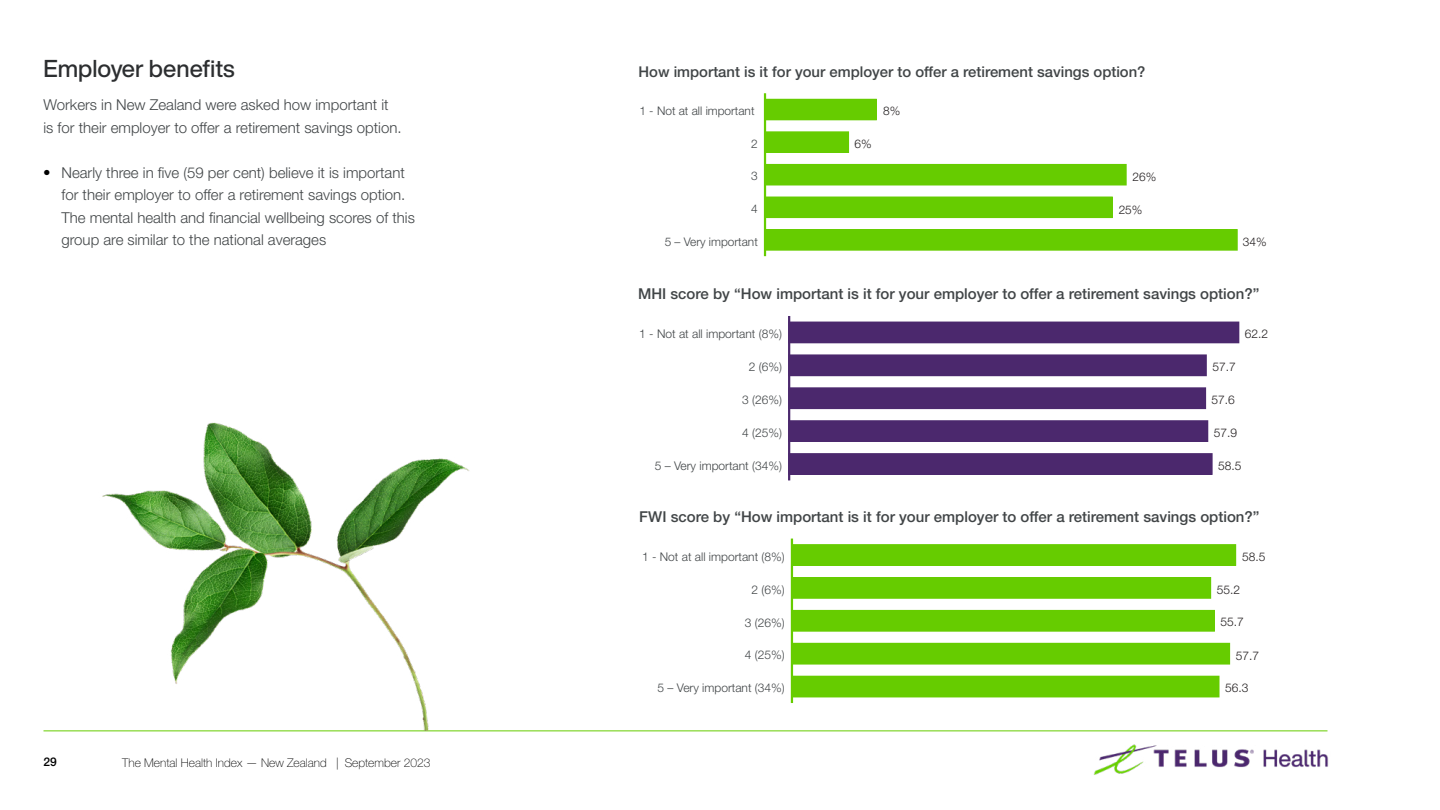
<style>
.page{position:relative;width:1440px;height:810px;background:#fff}
.page>*{position:absolute;margin:0;border:0;box-sizing:border-box;transform-origin:0 0}
.t1{font:500 24px "Helvetica Now Display";color:#2c2e30}
.t2{font:300 15px/22.5px "Helvetica Neue LT Std";color:#414547}
.t3{font:500 15px "Helvetica Neue LT Std";color:#414547}
.t4{font:500 14.85px "Helvetica Neue LT Std";color:#414547}
.t5{font:300 12px "Helvetica Neue LT Std";color:#414547}
.t6{font:100 12px "Helvetica Neue LT Std";color:#000}
.t7{font:300 12px "Helvetica Neue LT Std";color:#231f20}
.t8{font:500 12px "Helvetica Neue LT Std";color:#000}
.t9{font:300 11.85px "Helvetica Neue LT Std";color:#414547}
.t10{font:300 11.85px "Helvetica Neue LT Std";color:#231f20}
</style>
<div class="page">
<img style="left:1093px;top:744px;width:236px;height:31px">
<hr style="left:44px;top:730px;width:1284px;height:1px;background:#6c0">
<hr style="left:764px;top:93px;width:2px;height:163px;background:#6c0">
<div style="left:765px;top:100px;width:111px;height:20px;background:#6c0"></div>
<div style="left:764px;top:99px;width:113px;height:21px;border:1px solid #6c0"></div>
<div style="left:765px;top:132px;width:83px;height:20px;background:#6c0"></div>
<div style="left:764px;top:131px;width:85px;height:22px;border:1px solid #6c0"></div>
<div style="left:765px;top:165px;width:361px;height:20px;background:#6c0"></div>
<div style="left:764px;top:164px;width:363px;height:21px;border:1px solid #6c0"></div>
<div style="left:765px;top:197px;width:347px;height:20px;background:#6c0"></div>
<div style="left:764px;top:197px;width:349px;height:21px;border:1px solid #6c0"></div>
<div style="left:765px;top:230px;width:472px;height:20px;background:#6c0"></div>
<div style="left:764px;top:229px;width:474px;height:22px;border:1px solid #6c0"></div>
<hr style="left:788px;top:316px;width:2px;height:164px;background:#4b286d">
<div style="left:789px;top:322px;width:450px;height:21px;background:#4b286d"></div>
<div style="left:789px;top:355px;width:417px;height:20px;background:#4b286d"></div>
<div style="left:788px;top:354px;width:419px;height:22px;border:2px solid #4b286d"></div>
<div style="left:789px;top:388px;width:416px;height:20px;background:#4b286d"></div>
<div style="left:788px;top:387px;width:418px;height:22px;border:2px solid #4b286d"></div>
<div style="left:789px;top:421px;width:419px;height:20px;background:#4b286d"></div>
<div style="left:788px;top:420px;width:420px;height:22px;border:2px solid #4b286d"></div>
<div style="left:789px;top:454px;width:423px;height:20px;background:#4b286d"></div>
<div style="left:788px;top:453px;width:425px;height:22px;border:2px solid #4b286d"></div>
<hr style="left:791px;top:539px;width:2px;height:164px;background:#6c0">
<div style="left:792px;top:545px;width:443px;height:20px;background:#6c0"></div>
<div style="left:791px;top:544px;width:445px;height:22px;border:2px solid #6c0"></div>
<div style="left:792px;top:578px;width:418px;height:20px;background:#6c0"></div>
<div style="left:791px;top:577px;width:420px;height:22px;border:2px solid #6c0"></div>
<div style="left:792px;top:611px;width:422px;height:20px;background:#6c0"></div>
<div style="left:791px;top:610px;width:424px;height:22px;border:2px solid #6c0"></div>
<div style="left:792px;top:644px;width:437px;height:20px;background:#6c0"></div>
<div style="left:791px;top:643px;width:439px;height:22px;border:2px solid #6c0"></div>
<div style="left:792px;top:676px;width:427px;height:21px;background:#6c0"></div>
<img style="left:102px;top:422px;width:368px;height:308px">
<h1 class="t1" style="left:44px;top:52px;width:193px">Employer benefits</h1>
<p class="t2" style="left:44px;top:93px;width:360px">Workers in New Zealand were asked how important it is for their employer to offer a retirement savings option.</p>
<p class="t2" style="left:62px;top:161px;width:355px;text-indent:-18px"><sup>•</sup> Nearly three in five (59 per cent) believe it is important for their employer to offer a retirement savings option.<br>The mental health and financial wellbeing scores of this group are similar to the national averages</p>
<p class="t8" style="left:44px;top:755px;width:15px">29</p>
<p class="t6" style="left:122px;top:755px;width:310px">The Mental Health Index — New Zealand | September 2023</p>
<p class="t4" style="left:638px;top:63px;width:509px">How important is it for your employer to offer a retirement savings option?</p>
<p class="t9" style="left:639px;top:104px;width:117px">1 - Not at all important</p>
<p class="t10" style="left:883px;top:104px;width:19px">8%</p>
<p class="t9" style="left:751px;top:136px;width:8px">2</p>
<p class="t10" style="left:855px;top:136px;width:19px">6%</p>
<p class="t9" style="left:751px;top:169px;width:8px">3</p>
<p class="t9" style="left:751px;top:202px;width:8px">4</p>
<p class="t10" style="left:1133px;top:169px;width:25px">26%</p>
<p class="t10" style="left:1119px;top:202px;width:25px">25%</p>
<p class="t9" style="left:665px;top:234px;width:95px">5 – Very important</p>
<p class="t10" style="left:1243px;top:234px;width:25px">34%</p>
<p class="t3" style="left:638px;top:285px;width:623px">MHI score by “How important is it for your employer to offer a retirement savings option?”</p>
<p class="t5" style="left:639px;top:327px;width:144px">1 - Not at all important (8%)</p>
<p class="t5" style="left:749px;top:360px;width:35px">2 (6%)</p>
<p class="t5" style="left:742px;top:392px;width:41px">3 (26%)</p>
<p class="t5" style="left:742px;top:425px;width:41px">4 (25%)</p>
<p class="t7" style="left:1245px;top:327px;width:25px">62.2</p>
<p class="t7" style="left:1212px;top:359px;width:25px">57.7</p>
<p class="t7" style="left:1212px;top:392px;width:25px">57.6</p>
<p class="t7" style="left:1214px;top:425px;width:25px">57.9</p>
<p class="t5" style="left:655px;top:458px;width:129px">5 – Very important (34%)</p>
<p class="t7" style="left:1218px;top:458px;width:25px">58.5</p>
<p class="t3" style="left:639px;top:508px;width:622px">FWI score by “How important is it for your employer to offer a retirement savings option?”</p>
<p class="t5" style="left:642px;top:549px;width:144px">1 - Not at all important (8%)</p>
<p class="t5" style="left:752px;top:582px;width:35px">2 (6%)</p>
<p class="t5" style="left:745px;top:615px;width:41px">3 (26%)</p>
<p class="t5" style="left:745px;top:648px;width:41px">4 (25%)</p>
<p class="t7" style="left:1242px;top:549px;width:25px">58.5</p>
<p class="t7" style="left:1217px;top:582px;width:25px">55.2</p>
<p class="t7" style="left:1221px;top:615px;width:25px">55.7</p>
<p class="t7" style="left:1236px;top:648px;width:25px">57.7</p>
<p class="t5" style="left:658px;top:681px;width:129px">5 – Very important (34%)</p>
<p class="t7" style="left:1225px;top:681px;width:25px">56.3</p>
</div>
